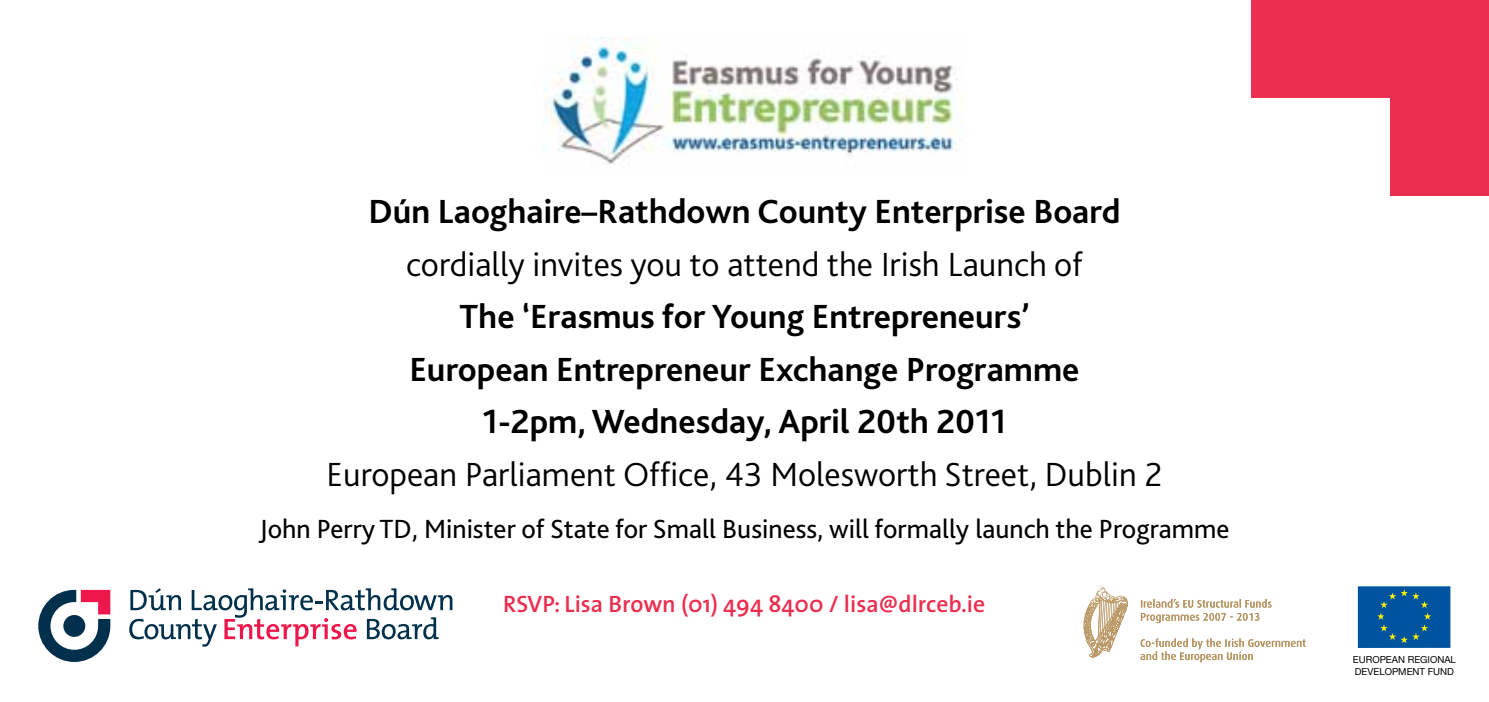
<style>
.page{position:relative;width:1489px;height:702px;background:#fff}
.page>*{position:absolute;margin:0;border:0;box-sizing:border-box;transform-origin:0 0}
.t1{font:700 35px/52.5px "Bliss 2";color:#000;text-align:center}
.t2{font:300 35px "Bliss 2";color:#000}
.t3{font:27.5px "Bliss 2";color:#000}
.t4{font:600 23.75px "The Sans";color:#ea2f50}
.t5{font:9.75px/11.5px "Helvetica Neue";color:#000}
</style>
<div class="page">
<div style="left:1251px;top:0;width:237px;height:97px;background:#ea2f50"></div>
<div style="left:1390px;top:46px;width:98px;height:150px;background:#ea2f50"></div>
<svg style="left:1083px;top:587px;width:44px;height:70px"></svg>
<svg style="left:1140px;top:599px;width:131px;height:8px"></svg>
<svg style="left:1140px;top:613px;width:119px;height:10px"></svg>
<svg style="left:1140px;top:638px;width:165px;height:24px"></svg>
<div style="left:1357px;top:586px;width:93px;height:62px;background:#00539f"></div>
<svg style="left:1377px;top:589px;width:53px;height:54px"></svg>
<svg style="left:129px;top:588px;width:323px;height:58px"></svg>
<svg style="left:38px;top:590px;width:72px;height:72px"></svg>
<img style="left:544px;top:37px;width:420px;height:128px">
<p class="t1" style="left:368px;top:184px;width:753px">Dún Laoghaire–Rathdown County Enterprise Board</p>
<p class="t2" style="left:406px;top:242px;width:678px">cordially invites you to attend the Irish Launch of</p>
<p class="t1" style="left:409px;top:289px;width:671px">The ‘Erasmus for Young Entrepreneurs’<br>European Entrepreneur Exchange Programme<br>1-2pm, Wednesday, April 20th 2011</p>
<p class="t2" style="left:326px;top:452px;width:837px">European Parliament Office, 43 Molesworth Street, Dublin 2</p>
<p class="t3" style="left:259px;top:512px;width:971px">John Perry TD, Minister of State for Small Business, will formally launch the Programme</p>
<p class="t4" style="left:503px;top:584px;width:483px">RSVP: Lisa Brown (01) 494 8400 / lisa@dlrceb.ie</p>
<p class="t5" style="left:1352px;top:654px;width:105px">EUROPEAN REGIONAL<br>DEVELOPMENT FUND</p>
</div>
